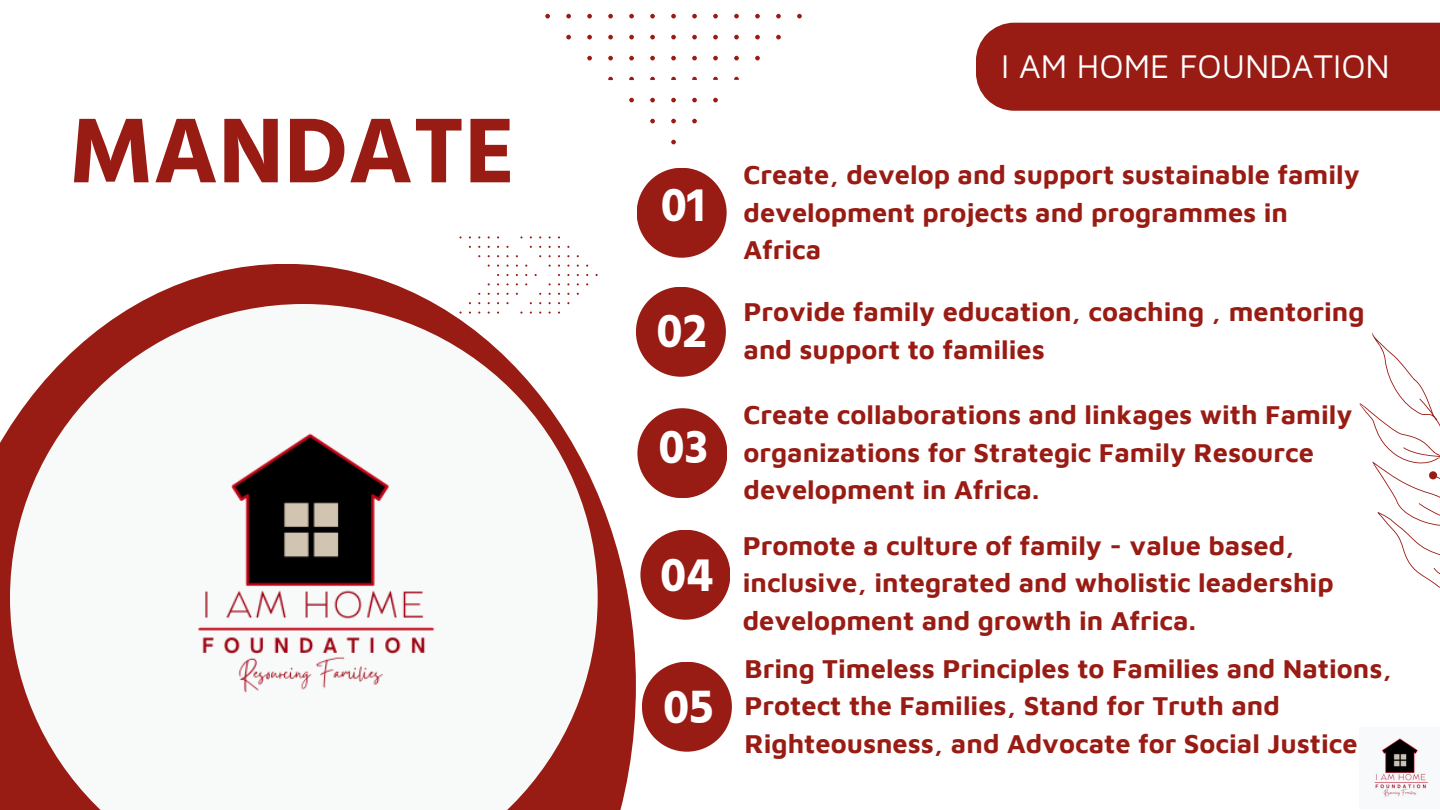
<style>
.page{position:relative;width:1440px;height:810px;background:#fff}
.page>*{position:absolute;margin:0;border:0;box-sizing:border-box;transform-origin:0 0}
.t1{font:700 94.2px "Hind Guntur";color:#991c14}
.t2{font:700 48px "Hind Guntur";color:#fff}
.t3{font:33.7px "Maven Pro";color:#fff}
.t4{font:700 27.1px/37.5px "Maven Pro";color:#991c14}
</style>
<div class="page">
<svg style="left:671px;top:140px;width:5px;height:4px"></svg>
<svg style="left:692px;top:119px;width:5px;height:4px"></svg>
<svg style="left:671px;top:119px;width:5px;height:4px"></svg>
<svg style="left:650px;top:119px;width:5px;height:4px"></svg>
<svg style="left:713px;top:98px;width:5px;height:4px"></svg>
<svg style="left:692px;top:98px;width:5px;height:4px"></svg>
<svg style="left:671px;top:98px;width:5px;height:4px"></svg>
<svg style="left:650px;top:98px;width:5px;height:4px"></svg>
<svg style="left:629px;top:98px;width:5px;height:4px"></svg>
<svg style="left:755px;top:56px;width:5px;height:4px"></svg>
<svg style="left:734px;top:56px;width:5px;height:4px"></svg>
<svg style="left:713px;top:56px;width:5px;height:4px"></svg>
<svg style="left:692px;top:56px;width:5px;height:4px"></svg>
<svg style="left:671px;top:56px;width:5px;height:4px"></svg>
<svg style="left:650px;top:56px;width:5px;height:4px"></svg>
<svg style="left:629px;top:56px;width:5px;height:4px"></svg>
<svg style="left:608px;top:56px;width:5px;height:4px"></svg>
<svg style="left:587px;top:56px;width:5px;height:4px"></svg>
<svg style="left:776px;top:35px;width:5px;height:4px"></svg>
<svg style="left:755px;top:35px;width:5px;height:4px"></svg>
<svg style="left:734px;top:35px;width:5px;height:4px"></svg>
<svg style="left:713px;top:35px;width:5px;height:4px"></svg>
<svg style="left:692px;top:35px;width:5px;height:4px"></svg>
<svg style="left:671px;top:35px;width:5px;height:4px"></svg>
<svg style="left:650px;top:35px;width:5px;height:4px"></svg>
<svg style="left:629px;top:35px;width:5px;height:4px"></svg>
<svg style="left:608px;top:35px;width:5px;height:4px"></svg>
<svg style="left:587px;top:35px;width:5px;height:4px"></svg>
<svg style="left:566px;top:35px;width:5px;height:4px"></svg>
<svg style="left:797px;top:14px;width:5px;height:5px"></svg>
<svg style="left:776px;top:14px;width:5px;height:5px"></svg>
<svg style="left:755px;top:14px;width:5px;height:5px"></svg>
<svg style="left:734px;top:14px;width:5px;height:5px"></svg>
<svg style="left:713px;top:14px;width:5px;height:5px"></svg>
<svg style="left:692px;top:14px;width:5px;height:5px"></svg>
<svg style="left:671px;top:14px;width:5px;height:5px"></svg>
<svg style="left:650px;top:14px;width:5px;height:5px"></svg>
<svg style="left:629px;top:14px;width:5px;height:5px"></svg>
<svg style="left:608px;top:14px;width:5px;height:5px"></svg>
<svg style="left:587px;top:14px;width:5px;height:5px"></svg>
<svg style="left:566px;top:14px;width:5px;height:5px"></svg>
<svg style="left:545px;top:14px;width:5px;height:5px"></svg>
<svg style="left:608px;top:78px;width:131px;height:3px"></svg>
<svg style="left:0;top:264px;width:636px;height:546px"></svg>
<svg style="left:1359px;top:332px;width:81px;height:256px"></svg>
<div style="left:1429px;top:471px;width:8px;height:8px;background:#991c14;border-radius:50%"></div>
<div style="left:637px;top:168px;width:90px;height:90px;background:#991c14;border-radius:50%"></div>
<div style="left:636px;top:287px;width:90px;height:90px;background:#991c14;border-radius:50%"></div>
<div style="left:637px;top:408px;width:90px;height:90px;background:#991c14;border-radius:50%"></div>
<img style="left:10px;top:304px;width:588px;height:506px">
<img style="left:1374px;top:738px;width:54px;height:59px">
<div style="left:976px;top:23px;width:464px;height:88px;background:#991c14"></div>
<div style="left:640px;top:530px;width:90px;height:90px;background:#991c14;border-radius:50%"></div>
<div style="left:642px;top:662px;width:90px;height:90px;background:#991c14;border-radius:50%"></div>
<p class="t1" style="left:69px;top:95px;width:448px">MANDATE</p>
<p class="t3" style="left:1001px;top:45px;width:390px">I AM HOME FOUNDATION</p>
<p class="t2" style="left:661px;top:176px;width:46px">01</p>
<p class="t2" style="left:657px;top:303px;width:52px">02</p>
<p class="t2" style="left:658px;top:418px;width:51px">03</p>
<p class="t2" style="left:660px;top:547px;width:55px">04</p>
<p class="t2" style="left:663px;top:679px;width:52px">05</p>
<p class="t4" style="left:743px;top:155px;width:618px">Create, develop and support sustainable family development projects and programmes in<br>Africa</p>
<p class="t4" style="left:743px;top:292px;width:622px">Provide family education, coaching , mentoring and support to families</p>
<p class="t4" style="left:743px;top:395px;width:611px">Create collaborations and linkages with Family organizations for Strategic Family Resource development in Africa.</p>
<h2 class="t4" style="left:743px;top:526px;width:592px">Promote a culture of family - value based, inclusive, integrated and wholistic leadership development and growth in Africa.</h2>
<p class="t4" style="left:745px;top:649px;width:649px">Bring Timeless Principles to Families and Nations,<br>Protect the Families, Stand for Truth and<br>Righteousness, and Advocate for Social Justice</p>
</div>
